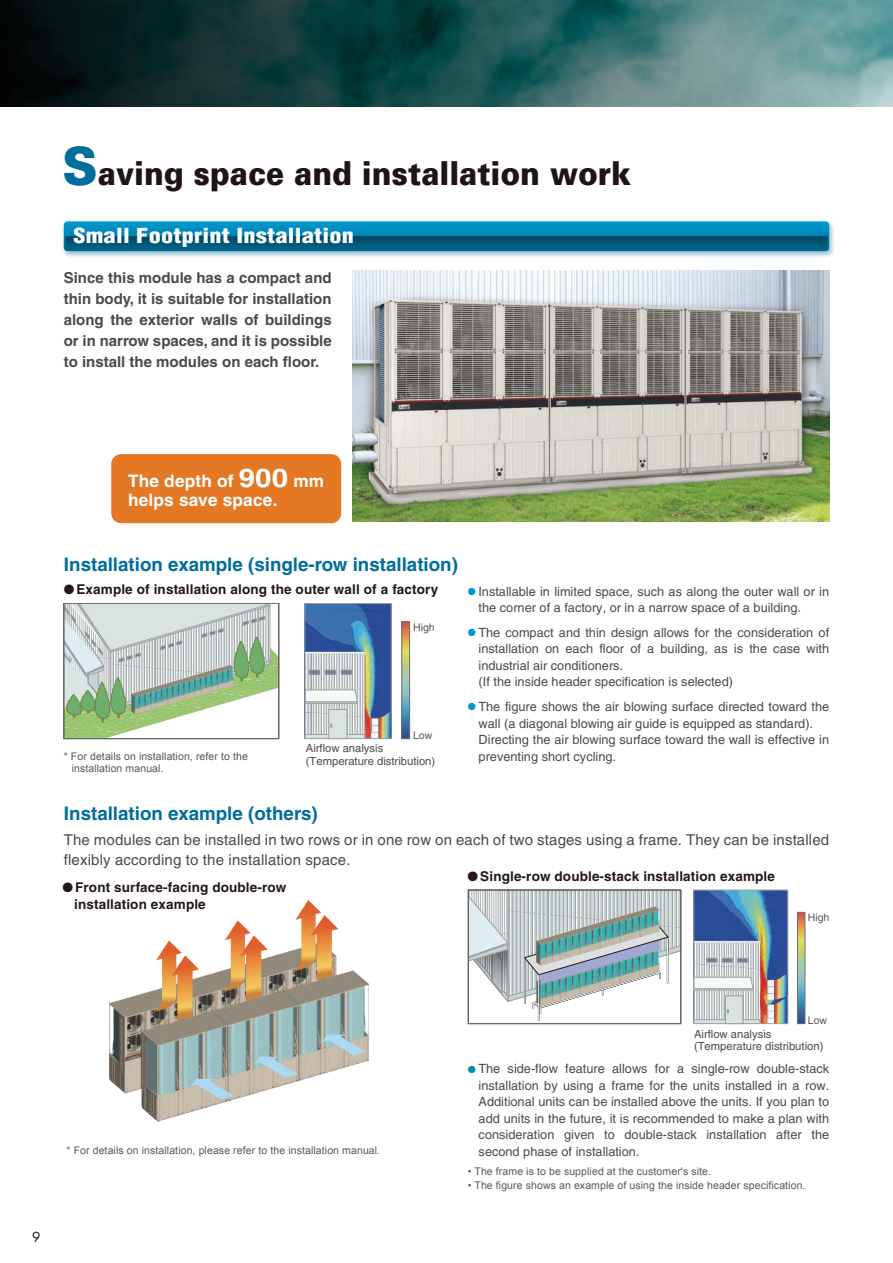
<style>
.page{position:relative;width:893px;height:1263px;background:#fff}
.page>*{position:absolute;margin:0;border:0;box-sizing:border-box;transform-origin:0 0}
.t1{font:900 33px "Univers";color:#1e1412;scale:.9 1}
.t2{font:900 condensed 20.25px "Helvetica";letter-spacing:.01em;color:#fff;scale:1.2 1}
.t3{font:700 18.75px "Helvetica";color:#006d9d}
.t4{font:700 17.25px/19.5px "Helvetica";letter-spacing:.01em;color:#fff}
.t5{font:700 15px/21px "Helvetica";color:#4c4949;text-align:justify}
.t6{font:15px/19.5px "Helvetica";letter-spacing:.01em;color:#4c4949}
.t7{font:700 13.5px/16.6px "Helvetica";letter-spacing:.01em;color:#231816}
.t8{font:13.5px "Futura";color:#231816}
.t9{font:12.75px/16.5px "Helvetica";color:#4c4949}
.t10{font:11.25px/12.8px "Helvetica";color:#4c4949}
.t11{font:10.5px/12.8px "Arial";letter-spacing:.01em;color:#5a5758}
.t12{font:10.5px "Helvetica";color:#5a5758}
.s1{font-size:52.8px;color:#006d9d}
.s2{font-size:25.8px}
.s3{color:#0096cf}
.s4{color:#0090aa}
</style>
<div class="page">
<img style="left:0;top:0;width:893px;height:106px">
<svg style="left:66px;top:605px;width:211px;height:132px"></svg>
<img style="left:131px;top:665px;width:103px;height:49px">
<div style="left:63px;top:603px;width:216px;height:136px;border:1px solid #727172"></div>
<img style="left:109px;top:950px;width:260px;height:171px">
<svg style="left:190px;top:1079px;width:44px;height:21px"></svg>
<svg style="left:254px;top:1056px;width:44px;height:21px"></svg>
<svg style="left:322px;top:1034px;width:44px;height:21px"></svg>
<svg style="left:153px;top:940px;width:46px;height:80px"></svg>
<svg style="left:221px;top:920px;width:47px;height:80px"></svg>
<svg style="left:292px;top:900px;width:46px;height:80px"></svg>
<svg style="left:470px;top:892px;width:209px;height:123px"></svg>
<img style="left:536px;top:906px;width:124px;height:60px">
<div style="left:468px;top:890px;width:213px;height:134px;border:1px solid #727172"></div>
<img style="left:307px;top:605px;width:82px;height:132px">
<div style="left:305px;top:603px;width:86px;height:136px;border:1px solid #9fa0a0"></div>
<svg style="left:305px;top:654px;width:60px;height:80px;background:#cacecf"></svg>
<hr style="left:305px;top:652px;width:60px;height:2px;background:#9fa0a0">
<svg style="left:305px;top:689px;width:53px;height:13px"></svg>
<div style="left:309px;top:670px;width:11px;height:4px;border:1px solid #9fa0a0"></div>
<div style="left:325px;top:670px;width:11px;height:4px;border:1px solid #9fa0a0"></div>
<div style="left:341px;top:670px;width:11px;height:4px;border:1px solid #9fa0a0"></div>
<div style="left:305px;top:702px;width:53px;height:2px;border:1px solid #9fa0a0"></div>
<hr style="left:305px;top:734px;width:60px;height:4px;background:#d8e5ea">
<div style="left:305px;top:734px;width:60px;height:5px;border:1px solid #9fa0a0"></div>
<div style="left:329px;top:709px;width:18px;height:30px;background:#d9e3e0"></div>
<div style="left:328px;top:709px;width:19px;height:30px;border:1px solid #9fa0a0"></div>
<svg style="left:379px;top:711px;width:13px;height:27px"></svg>
<svg style="left:403px;top:623px;width:5px;height:114px"></svg>
<div style="left:401px;top:621px;width:9px;height:118px;border:1px solid #727172"></div>
<img style="left:695px;top:892px;width:91px;height:130px">
<div style="left:693px;top:890px;width:95px;height:134px;border:1px solid #9fa0a0"></div>
<svg style="left:694px;top:943px;width:66px;height:76px"></svg>
<hr style="left:694px;top:941px;width:66px;height:2px;background:#9fa0a0">
<svg style="left:693px;top:977px;width:60px;height:12px"></svg>
<div style="left:707px;top:958px;width:10px;height:4px;border:1px solid #9fa0a0"></div>
<div style="left:722px;top:958px;width:10px;height:4px;border:1px solid #9fa0a0"></div>
<div style="left:737px;top:958px;width:11px;height:4px;border:1px solid #9fa0a0"></div>
<div style="left:694px;top:988px;width:59px;height:2px;border:1px solid #9fa0a0"></div>
<hr style="left:694px;top:1020px;width:66px;height:3px;background:#d8e5ea">
<div style="left:693px;top:1019px;width:67px;height:5px;border:1px solid #9fa0a0"></div>
<div style="left:725px;top:996px;width:18px;height:28px;background:#d9e3e0"></div>
<div style="left:725px;top:996px;width:18px;height:28px;border:1px solid #9fa0a0"></div>
<svg style="left:775px;top:974px;width:13px;height:49px"></svg>
<svg style="left:799px;top:914px;width:4px;height:108px"></svg>
<div style="left:797px;top:912px;width:8px;height:112px;border:1px solid #727172"></div>
<img style="left:353px;top:271px;width:476px;height:251px">
<img style="left:62px;top:221px;width:772px;height:37px">
<svg style="left:64px;top:221px;width:765px;height:30px;background:#03739c"></svg>
<div style="left:111px;top:454px;width:230px;height:69px;background:#e57825;border-radius:10px"></div>
<p class="t1" style="left:62px;top:153px;width:633px"><span class="s1">S</span>aving space and installation work</p>
<p class="t2" style="left:73px;top:223px;width:235px">Small Footprint Installation</p>
<p class="t5" style="left:64px;top:267px;width:269px">Since this module has a compact and thin body, it is suitable for installation along the exterior walls of buildings or in narrow spaces, and it is possible to install the modules on each floor.</p>
<p class="t4" style="left:128px;top:471px;width:198px">The depth of <span class="s2">900</span> mm helps save space.</p>
<p class="t3" style="left:64px;top:553px;width:395px">Installation example (single-row installation)</p>
<p class="t7" style="left:64px;top:581px;width:376px">●Example of installation along the outer wall of a factory</p>
<p class="t12" style="left:413px;top:621px;width:23px">High</p>
<p class="t11" style="left:72px;top:749px;width:178px;text-indent:-8px">* For details on installation, refer to the installation manual.</p>
<p class="t12" style="left:413px;top:729px;width:21px">Low</p>
<p class="t10" style="left:306px;top:742px;width:131px">Airflow analysis (Temperature distribution)</p>
<p class="t9" style="left:479px;top:583px;width:352px;text-indent:-11px"><span class="s3">●</span> Installable in limited space, such as along the outer wall or in the corner of a factory, or in a narrow space of a building.</p>
<p class="t9" style="left:479px;top:624px;width:352px;text-indent:-11px"><span class="s3">●</span> The compact and thin design allows for the consideration of installation on each floor of a building, as is the case with industrial air conditioners.<br>(If the inside header specification is selected)</p>
<p class="t9" style="left:479px;top:698px;width:352px;text-indent:-11px"><span class="s3">●</span> The figure shows the air blowing surface directed toward the wall (a diagonal blowing air guide is equipped as standard).<br>Directing the air blowing surface toward the wall is effective in preventing short cycling.</p>
<p class="t3" style="left:64px;top:801px;width:255px">Installation example (others)</p>
<p class="t6" style="left:64px;top:830px;width:767px">The modules can be installed in two rows or in one row on each of two stages using a frame. They can be installed flexibly according to the installation space.</p>
<p class="t7" style="left:74px;top:878px;width:214px;text-indent:-12px">●Front surface-facing double-row installation example</p>
<p class="t7" style="left:468px;top:867px;width:309px">●Single-row double-stack installation example</p>
<p class="t12" style="left:808px;top:911px;width:23px">High</p>
<p class="t11" style="left:66px;top:1143px;width:315px">* For details on installation, please refer to the installation manual.</p>
<p class="t8" style="left:32px;top:1227px;width:10px">9</p>
<p class="t12" style="left:808px;top:1014px;width:21px">Low</p>
<p class="t10" style="left:694px;top:1027px;width:131px">Airflow analysis (Temperature distribution)</p>
<p class="t9" style="left:479px;top:1061px;width:352px;text-align:justify;text-indent:-11px"><span class="s4">●</span> The side-flow feature allows for a single-row double-stack installation by using a frame for the units installed in a row.<br>Additional units can be installed above the units. If you plan to add units in the future, it is recommended to make a plan with consideration given to double-stack installation after the second phase of installation.</p>
<p class="t11" style="left:468px;top:1165px;width:245px">• The frame is to be supplied at the customer's site.</p>
<p class="t11" style="left:468px;top:1178px;width:339px">• The figure shows an example of using the inside header specification.</p>
</div>
